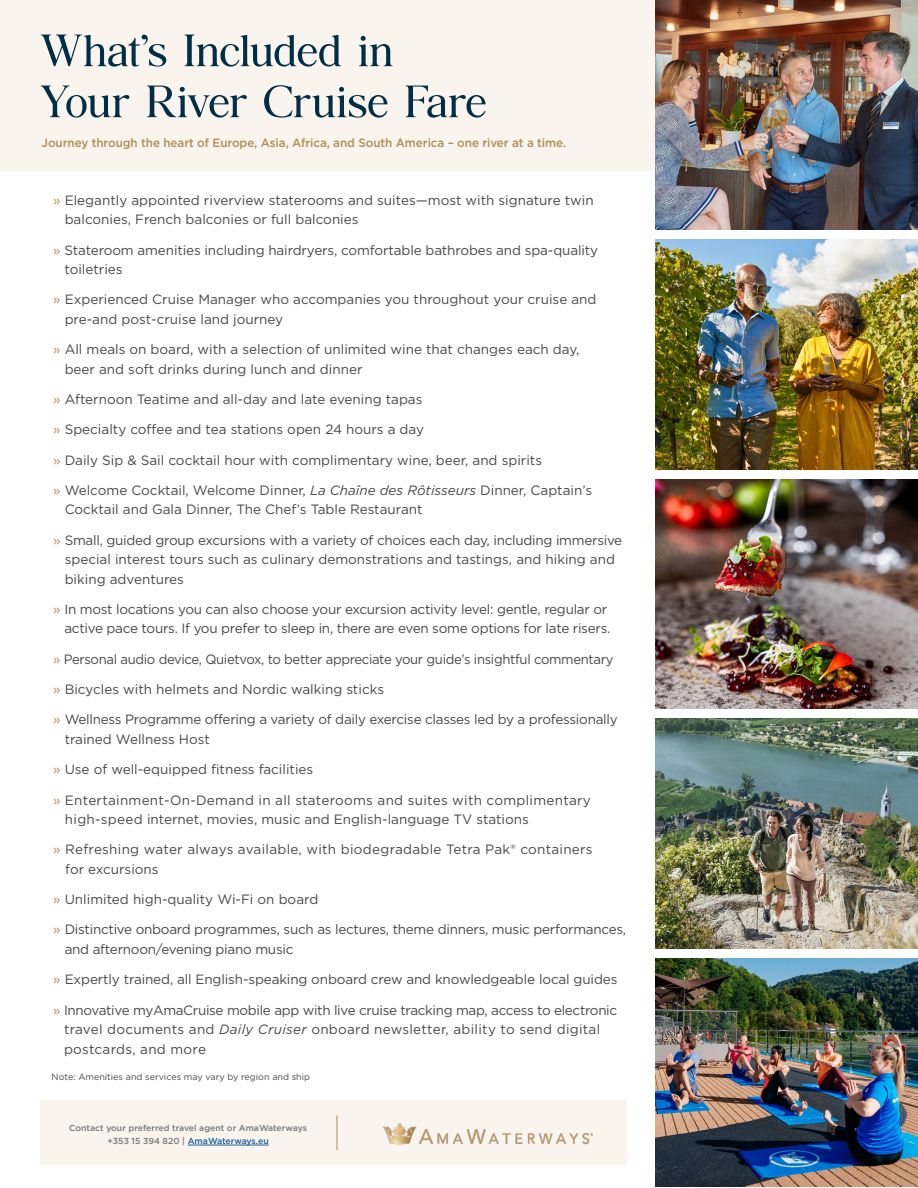
<style>
.page{position:relative;width:918px;height:1188px;background:#fff}
.page>*{position:absolute;margin:0;border:0;box-sizing:border-box;transform-origin:0 0}
.t1{font:51px/51px "Agatho";letter-spacing:-.005em;color:#002f45}
.t2{font:13.5px/19.5px "Gotham";color:#48484a}
.t3{font:13.5px/19.5px "Gotham";letter-spacing:-.02em;color:#48484a}
.t4{font:13.5px/19.5px "Gotham";letter-spacing:-.025em;color:#48484a}
.t5{font:13.5px/19.5px "Gotham";letter-spacing:.02em;color:#48484a}
.t6{font:500 12px "Gotham";letter-spacing:-.005em;color:#b08d53}
.t7{font:9px "Gotham";color:#48484a}
.t8{font:500 8.7px/13px "Gotham";color:#77787b;text-align:center}
.s1{color:#b08d53}
.s2{font-style:italic}
.s3{color:#215e9e}
</style>
<div class="page">
<div style="left:0;top:0;width:918px;height:170px;background:#f9f4ed"></div>
<img style="left:655px;top:240px;width:263px;height:229px">
<img style="left:655px;top:479px;width:263px;height:230px">
<img style="left:655px;top:719px;width:263px;height:229px">
<img style="left:655px;top:958px;width:263px;height:229px">
<img style="left:655px;top:0;width:263px;height:230px">
<div style="left:40px;top:1101px;width:587px;height:64px;background:#f9f4ed"></div>
<img style="left:383px;top:1123px;width:209px;height:22px">
<hr style="left:337px;top:1115px;width:1px;height:35px;background:#b08d53">
<hr style="left:188px;top:1145px;width:81px;height:1px;background:#215e9e">
<h1 class="t1" style="left:40px;top:26px;width:448px">What’s Included in<br>Your River Cruise Fare</h1>
<p class="t6" style="left:42px;top:135px;width:526px">Journey through the heart of Europe, Asia, Africa, and South America – one river at a time.</p>
<p class="t2" style="left:65px;top:190px;width:531px;text-indent:-11px"><span class="s1">»</span> Elegantly appointed riverview staterooms and suites—most with signature twin balconies, French balconies or full balconies</p>
<p class="t2" style="left:64px;top:240px;width:535px;text-indent:-11px"><span class="s1">»</span> Stateroom amenities including hairdryers, comfortable bathrobes and spa-quality toiletries</p>
<p class="t2" style="left:65px;top:290px;width:533px;text-indent:-11px"><span class="s1">»</span> Experienced Cruise Manager who accompanies you throughout your cruise and pre-and post-cruise land journey</p>
<p class="t2" style="left:65px;top:339px;width:516px;text-indent:-11px"><span class="s1">»</span> All meals on board, with a selection of unlimited wine that changes each day, beer and soft drinks during lunch and dinner</p>
<p class="t2" style="left:53px;top:389px;width:371px"><span class="s1">»</span> Afternoon Teatime and all-day and late evening tapas</p>
<p class="t2" style="left:53px;top:420px;width:372px"><span class="s1">»</span> Specialty coffee and tea stations open 24 hours a day</p>
<p class="t2" style="left:53px;top:450px;width:490px"><span class="s1">»</span> Daily Sip &amp; Sail cocktail hour with complimentary wine, beer, and spirits</p>
<p class="t2" style="left:65px;top:480px;width:529px;text-indent:-11px"><span class="s1">»</span> Welcome Cocktail, Welcome Dinner, <span class="s2">La Chaîne des Rôtisseurs</span> Dinner, Captain’s<br>Cocktail and Gala Dinner, The Chef’s Table Restaurant</p>
<p class="t2" style="left:65px;top:530px;width:559px;text-indent:-11px"><span class="s1">»</span> Small, guided group excursions with a variety of choices each day, including immersive special interest tours such as culinary demonstrations and tastings, and hiking and biking adventures</p>
<p class="t3" style="left:53px;top:599px;width:559px;text-align:right"><span class="s1">»</span> In most locations you can also choose your excursion activity level: gentle, regular or active pace tours. If you prefer to sleep in, there are even some options for late risers.</p>
<p class="t4" style="left:53px;top:649px;width:562px"><span class="s1">»</span> Personal audio device, Quietvox, to better appreciate your guide’s insightful commentary</p>
<p class="t2" style="left:53px;top:679px;width:332px"><span class="s1">»</span> Bicycles with helmets and Nordic walking sticks</p>
<p class="t3" style="left:65px;top:710px;width:555px;text-indent:-11px"><span class="s1">»</span> Wellness Programme offering a variety of daily exercise classes led by a professionally trained Wellness Host</p>
<p class="t2" style="left:53px;top:759px;width:262px"><span class="s1">»</span> Use of well-equipped fitness facilities</p>
<p class="t5" style="left:65px;top:790px;width:527px;text-indent:-12px"><span class="s1">»</span> Entertainment-On-Demand in all staterooms and suites with complimentary high-speed internet, movies, music and English-language TV stations</p>
<p class="t5" style="left:65px;top:840px;width:529px;text-indent:-12px"><span class="s1">»</span> Refreshing water always available, with biodegradable Tetra Pak® containers for excursions</p>
<p class="t2" style="left:53px;top:889px;width:267px"><span class="s1">»</span> Unlimited high-quality Wi-Fi on board</p>
<p class="t3" style="left:65px;top:920px;width:563px;text-indent:-11px"><span class="s1">»</span> Distinctive onboard programmes, such as lectures, theme dinners, music performances, and afternoon/evening piano music</p>
<p class="t2" style="left:53px;top:969px;width:566px"><span class="s1">»</span> Expertly trained, all English-speaking onboard crew and knowledgeable local guides</p>
<p class="t4" style="left:64px;top:1000px;width:555px;text-indent:-11px"><span class="s1">»</span> Innovative myAmaCruise mobile app with live cruise tracking map, access to electronic travel documents and <span class="s2">Daily Cruiser</span> onboard newsletter, ability to send digital postcards, and more</p>
<p class="t7" style="left:52px;top:1071px;width:260px">Note: Amenities and services may vary by region and ship</p>
<p class="t8" style="left:69px;top:1121px;width:239px">Contact your preferred travel agent or AmaWaterways +353 15 394 820 | <span class="s3">AmaWaterways.eu</span></p>
</div>
